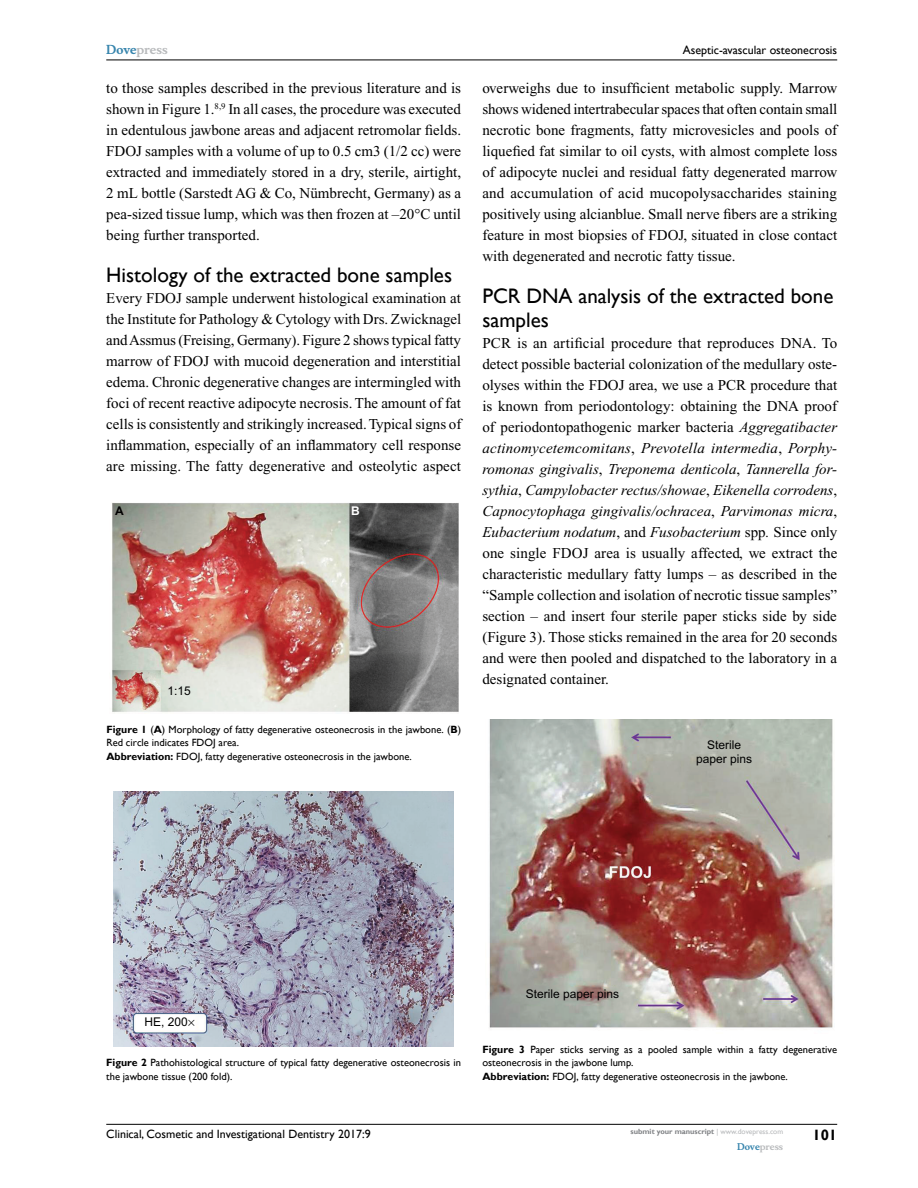
<style>
.page{position:relative;width:918px;height:1188px;background:#fff}
.page>*{position:absolute;margin:0;border:0;box-sizing:border-box;transform-origin:0 0}
.t1{font:21px/24px "Gill Sans";color:#000}
.t2{font:15px/21px "Times New Roman";color:#000;text-align:justify}
.t3{font:700 15px "Gill Sans";color:#000}
.t4{font:12px "Gill Sans";color:#000}
.t5{font:12px/14.4px "Arial";color:#000;text-align:center}
.t6{font:700 12px "Musee";color:#b8babc}
.t7{font:700 12px "Arial";color:#000}
.t8{font:700 12px "Arial";color:#fff}
.t9{font:10.5px/13.5px "Gill Sans";color:#000}
.t10{font:700 9px "Musee";color:#b8babc}
.t11{font:700 7.5px "Gill Sans";color:#808285}
.s1{color:#3785ad}
.s2{font-weight:700}
.s3{font-style:italic}
.s4{font-weight:400;color:#b8babc}
</style>
<div class="page">
<hr style="left:106px;top:1124px;width:731px;height:1px;background:#000">
<hr style="left:106px;top:60px;width:731px;height:1px;background:#000">
<img style="left:112px;top:502px;width:346px;height:210px">
<img style="left:114px;top:792px;width:340px;height:255px">
<img style="left:489px;top:719px;width:344px;height:309px">
<svg style="left:188px;top:1020px;width:6px;height:6px"></svg>
<p class="t6" style="left:106px;top:43px;width:63px"><span class="s1">Dove</span>press</p>
<p class="t2" style="left:106px;top:77px;width:356px">to those samples described in the previous literature and is shown in Figure 1.<sup>8,9</sup> In all cases, the procedure was executed in edentulous jawbone areas and adjacent retromolar fields.<br>FDOJ samples with a volume of up to 0.5 cm3 (1/2 cc) were extracted and immediately stored in a dry, sterile, airtight, 2 mL bottle (Sarstedt AG &amp; Co, Nümbrecht, Germany) as a pea-sized tissue lump, which was then frozen at –20°C until being further transported.</p>
<h1 class="t1" style="left:106px;top:263px;width:347px">Histology of the extracted bone samples</h1>
<p class="t2" style="left:106px;top:287px;width:357px">Every FDOJ sample underwent histological examination at the Institute for Pathology &amp; Cytology with Drs. Zwicknagel and Assmus (Freising, Germany). Figure 2 shows typical fatty marrow of FDOJ with mucoid degeneration and interstitial edema. Chronic degenerative changes are intermingled with foci of recent reactive adipocyte necrosis. The amount of fat cells is consistently and strikingly increased. Typical signs of inflammation, especially of an inflammatory cell response are missing. The fatty degenerative and osteolytic aspect</p>
<p class="t7" style="left:115px;top:502px;width:10px">A</p>
<p class="t8" style="left:351px;top:502px;width:10px">B</p>
<p class="t5" style="left:168px;top:684px;width:25px">1:15</p>
<p class="t9" style="left:106px;top:723px;width:356px"><span class="s2">Figure 1</span> (<span class="s2">A</span>) Morphology of fatty degenerative osteonecrosis in the jawbone. (<span class="s2">B</span>)<br>Red circle indicates FDOJ area.<br><span class="s2">Abbreviation:</span> FDOJ, fatty degenerative osteonecrosis in the jawbone.</p>
<p class="t4" style="left:683px;top:43px;width:156px">Aseptic-avascular osteonecrosis</p>
<p class="t2" style="left:482px;top:77px;width:356px">overweighs due to insufficient metabolic supply. Marrow shows widened intertrabecular spaces that often contain small necrotic bone fragments, fatty microvesicles and pools of liquefied fat similar to oil cysts, with almost complete loss of adipocyte nuclei and residual fatty degenerated marrow and accumulation of acid mucopolysaccharides staining positively using alcianblue. Small nerve fibers are a striking feature in most biopsies of FDOJ, situated in close contact with degenerated and necrotic fatty tissue.</p>
<h1 class="t1" style="left:482px;top:284px;width:353px">PCR DNA analysis of the extracted bone samples</h1>
<p class="t2" style="left:482px;top:332px;width:357px">PCR is an artificial procedure that reproduces DNA. To detect possible bacterial colonization of the medullary oste&shy;olyses within the FDOJ area, we use a PCR procedure that is known from periodontology: obtaining the DNA proof of periodontopathogenic marker bacteria <span class="s3">Aggregatibacter actinomycetemcomitans</span>, <span class="s3">Prevotella intermedia</span>, <span class="s3">Porphy&shy;romonas gingivalis</span>, <span class="s3">Treponema denticola</span>, <span class="s3">Tannerella for&shy;sythia</span>, <span class="s3">Campylobacter rectus/showae</span>, <span class="s3">Eikenella corrodens</span>, <span class="s3">Capnocytophaga gingivalis/ochracea</span>, <span class="s3">Parvimonas micra</span>, <span class="s3">Eubacterium nodatum</span>, and <span class="s3">Fusobacterium</span> spp<span class="s3">.</span> Since only one single FDOJ area is usually affected, we extract the characteristic medullary fatty lumps – as described in the “Sample collection and isolation of necrotic tissue samples” section – and insert four sterile paper sticks side by side (Figure 3). Those sticks remained in the area for 20 seconds and were then pooled and dispatched to the laboratory in a designated container.</p>
<p class="t5" style="left:696px;top:738px;width:58px">Sterile paper pins</p>
<p class="t5" style="left:145px;top:1016px;width:45px">HE, 200</p>
<p class="t9" style="left:106px;top:1056px;width:356px"><span class="s2">Figure 2</span> Pathohistological structure of typical fatty degenerative osteonecrosis in the jawbone tissue (200 fold).</p>
<p class="t5" style="left:526px;top:987px;width:95px">Sterile paper pins</p>
<p class="t9" style="left:482px;top:1042px;width:356px"><span class="s2">Figure 3</span> Paper sticks serving as a pooled sample within a fatty degenerative osteonecrosis in the jawbone lump.<br><span class="s2">Abbreviation:</span> FDOJ, fatty degenerative osteonecrosis in the jawbone.</p>
<p class="t4" style="left:106px;top:1127px;width:266px">Clinical, Cosmetic and Investigational Dentistry 2017:9</p>
<p class="t11" style="left:631px;top:1127px;width:154px">submit your manuscript <span class="s4">| www.dovepress.com</span></p>
<p class="t10" style="left:737px;top:1141px;width:48px"><span class="s1">Dove</span>press</p>
<p class="t3" style="left:812px;top:1126px;width:26px">101</p>
</div>
